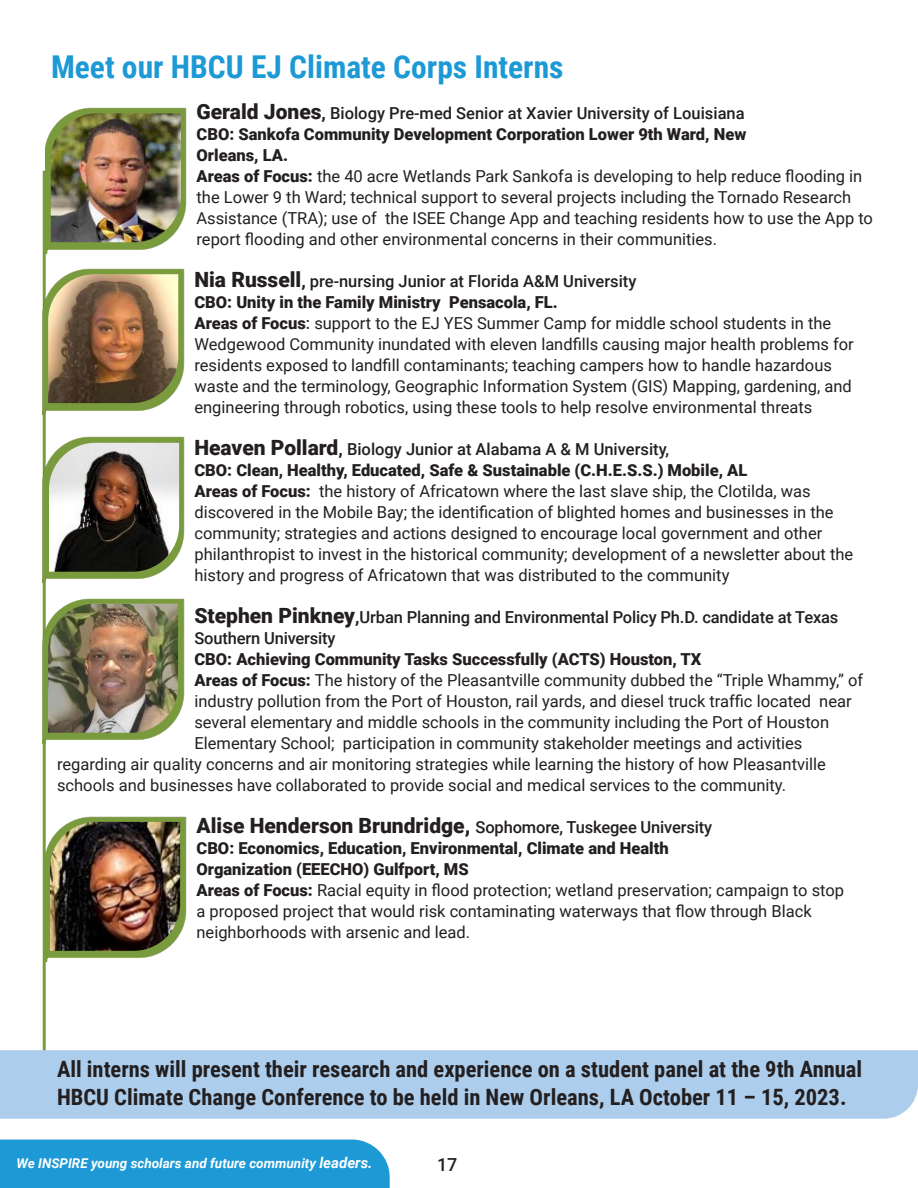
<style>
.page{position:relative;width:918px;height:1188px;background:#fff}
.page>*{position:absolute;margin:0;border:0;box-sizing:border-box;transform-origin:0 0}
.t1{font:700 31.5px "Roboto Condensed";color:#1d99d6}
.t2{font:700 22.5px/28.5px "Roboto Condensed";color:#231f20}
.t3{font:500 18px "Roboto";color:#231f20}
.t4{font:16.5px/21px "Roboto";color:#231f20}
.t5{font:900 16.5px/21px "Roboto";color:#231f20}
.t6{font:500 16.5px/21px "Roboto";letter-spacing:-.005em;color:#231f20}
.t7{font:italic 700 13.5px "Roboto";color:#fff}
.s1{font-weight:900;font-size:21px}
.s2{font-weight:900}
.s3{font-weight:500}
.s4{font-size:15px}
</style>
<div class="page">
<hr style="left:43px;top:171px;width:3px;height:930px;background:#799c3d">
<img style="left:43px;top:592px;width:142px;height:152px">
<img style="left:48px;top:604px;width:130px;height:129px">
<img style="left:43px;top:430px;width:142px;height:152px">
<img style="left:49px;top:443px;width:130px;height:129px">
<img style="left:43px;top:263px;width:142px;height:152px">
<img style="left:48px;top:274px;width:130px;height:129px">
<img style="left:45px;top:107px;width:142px;height:147px">
<img style="left:51px;top:113px;width:130px;height:129px">
<div style="left:0;top:1050px;width:918px;height:69px;background:#accdeb"></div>
<div style="left:0;top:1140px;width:390px;height:48px;background:#1d99d6"></div>
<img style="left:45px;top:810px;width:142px;height:152px">
<img style="left:50px;top:822px;width:130px;height:129px">
<p class="t1" style="left:51px;top:44px;width:514px">Meet our HBCU EJ Climate Corps Interns</p>
<p class="t6" style="left:197px;top:102px;width:550px"><span class="s1">Gerald Jones</span><span class="s2">,</span> Biology Pre-med Senior at Xavier University of Louisiana</p>
<p class="t5" style="left:197px;top:123px;width:551px">CBO: Sankofa Community Development Corporation Lower 9th Ward, New</p>
<p class="t5" style="left:197px;top:144px;width:93px">Orleans, LA.</p>
<p class="t4" style="left:197px;top:165px;width:678px"><span class="s2">Areas of Focus:</span> the 40 acre Wetlands Park Sankofa is developing to help reduce flooding in the Lower 9 th Ward; technical support to several projects including the Tornado Research Assistance (TRA); use of the ISEE Change App and teaching residents how to use the App to report flooding and other environmental concerns in their communities.</p>
<p class="t6" style="left:194px;top:270px;width:443px"><span class="s1">Nia Russell</span><span class="s2">,</span> pre-nursing Junior at Florida A&amp;M University</p>
<p class="t5" style="left:194px;top:291px;width:365px">CBO: Unity in the Family Ministry Pensacola, FL.</p>
<p class="t4" style="left:194px;top:312px;width:661px"><span class="s2">Areas of Focus</span><span class="s3">:</span> support to the EJ YES Summer Camp for middle school students in the Wedgewood Community inundated with eleven landfills causing major health problems for residents exposed to landfill contaminants; teaching campers how to handle hazardous waste and the terminology, Geographic Information System (GIS) Mapping, gardening, and engineering through robotics, using these tools to help resolve environmental threats</p>
<p class="t6" style="left:194px;top:438px;width:476px"><span class="s1">Heaven Pollard</span><span class="s2">,</span> Biology Junior at Alabama A &amp; M University,</p>
<p class="t5" style="left:194px;top:459px;width:554px">CBO: Clean, Healthy, Educated, Safe &amp; Sustainable (C.H.E.S.S.) Mobile, AL</p>
<p class="t4" style="left:194px;top:480px;width:660px"><span class="s2">Areas of Focus:</span> the history of Africatown where the last slave ship, the Clotilda, was discovered in the Mobile Bay; the identification of blighted homes and businesses in the community; strategies and actions designed to encourage local government and other philanthropist to invest in the historical community; development of a newsletter about the history and progress of Africatown that was distributed to the community</p>
<p class="t6" style="left:194px;top:606px;width:646px"><span class="s1">Stephen Pinkney</span><span class="s2">,</span>Urban Planning and Environmental Policy Ph.D. candidate at Texas<br>Southern University</p>
<p class="t5" style="left:194px;top:648px;width:509px">CBO: Achieving Community Tasks Successfully (ACTS) Houston, TX</p>
<p class="t4" style="left:194px;top:669px;width:670px"><span class="s2">Areas of Focus:</span> The history of the Pleasantville community dubbed the “Triple Whammy,” of</p>
<p class="t4" style="left:194px;top:690px;width:659px">industry pollution from the Port of Houston, rail yards, and diesel truck traffic located near</p>
<p class="t4" style="left:194px;top:711px;width:636px">several elementary and middle schools in the community including the Port of Houston</p>
<p class="t4" style="left:194px;top:732px;width:610px">Elementary School; participation in community stakeholder meetings and activities</p>
<p class="t4" style="left:57px;top:753px;width:770px">regarding air quality concerns and air monitoring strategies while learning the history of how Pleasantville</p>
<p class="t4" style="left:57px;top:774px;width:731px">schools and businesses have collaborated to provide social and medical services to the community.</p>
<p class="t6" style="left:197px;top:816px;width:517px"><span class="s1">Alise Henderson Brundridge,</span> Sophomore, Tuskegee University</p>
<p class="t5" style="left:197px;top:837px;width:474px">CBO: Economics, Education, Environmental, Climate and Health<br>Organization (EEECHO) Gulfport, MS</p>
<p class="t4" style="left:197px;top:879px;width:649px"><span class="s2">Areas of Focus:</span> Racial equity in flood protection; wetland preservation; campaign to stop a proposed project that would risk contaminating waterways that flow through Black neighborhoods with arsenic and lead.</p>
<p class="t2" style="left:57px;top:1054px;width:807px">All interns will present their research and experience on a student panel at the 9th Annual<br>HBCU Climate Change Conference to be held in New Orleans, LA October 11 – 15, 2023.</p>
<p class="t7" style="left:16px;top:1154px;width:358px">We INSPIRE young scholars and future community <span class="s4">leaders.</span></p>
<p class="t3" style="left:437px;top:1152px;width:22px">17</p>
</div>
